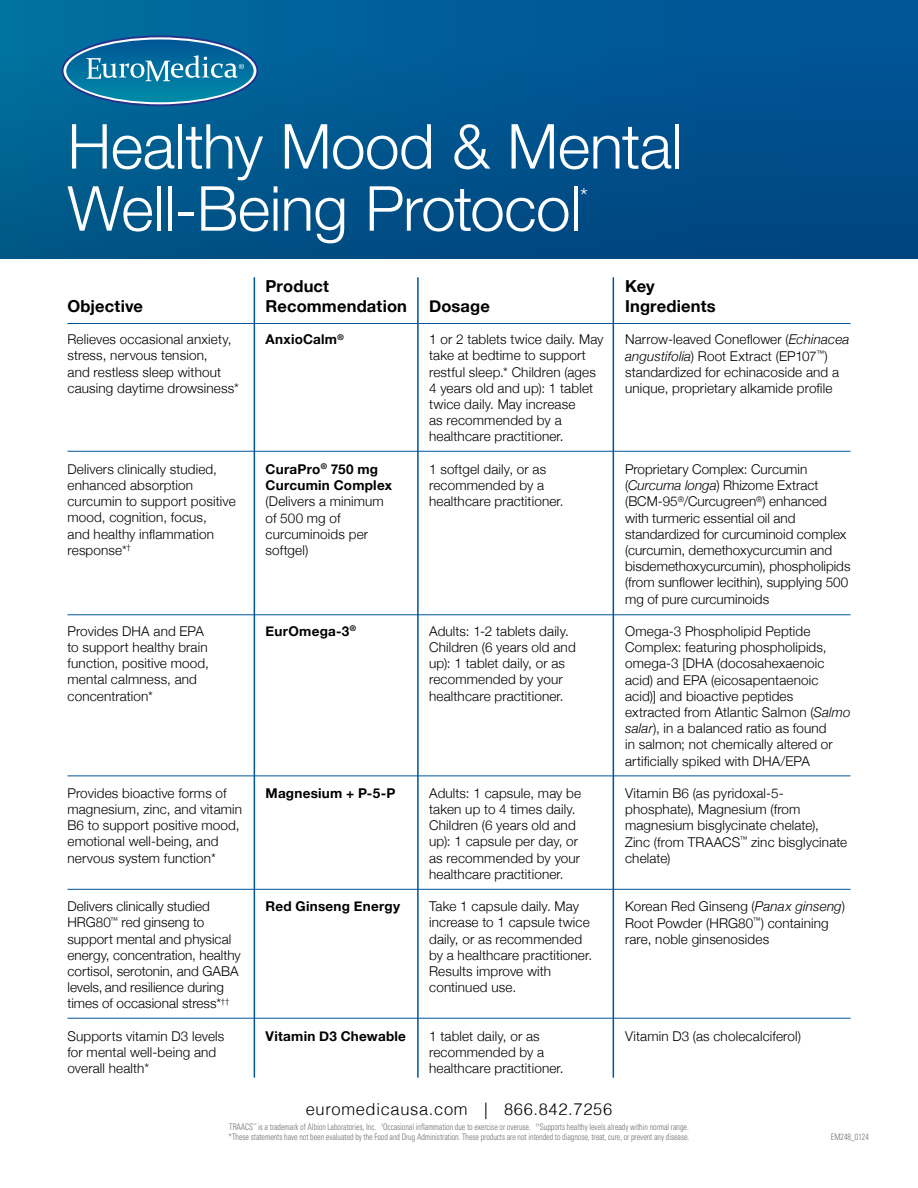
<style>
.page{position:relative;width:918px;height:1188px;background:#fff}
.page>*{position:absolute;margin:0;border:0;box-sizing:border-box;transform-origin:0 0}
.t1{font:300 62.1px/62.1px "Helvetica Neue";letter-spacing:-.01em;color:#fff}
.t2{font:300 22.2px "Helvetica Neue";color:#fff}
.t3{font:700 16.5px/19.8px "Helvetica Neue";letter-spacing:.01em;color:#000}
.t4{font:300 16.5px "Helvetica";letter-spacing:.04em;color:#000}
.t5{font:300 13.5px/16.2px "Helvetica Neue";letter-spacing:.01em;color:#000}
.t6{font:700 13.5px/16.2px "Helvetica Neue";letter-spacing:.02em;color:#000}
.t7{font:300 condensed 9px/10.5px "Univers LT Pro";letter-spacing:-.005em;color:#6d6e71;scale:.88 1}
.s1{font-style:italic}
</style>
<div class="page">
<div style="left:0;top:0;width:918px;height:259px;background:linear-gradient(to right,#026f9f,#005094)"></div>
<div style="left:0;top:51px;width:918px;height:208px;background:linear-gradient(to right,#005f8f,#004989)"></div>
<div style="left:62px;top:35px;width:196px;height:71px;border:2px solid #27318b;border-radius:50%"></div>
<svg style="left:66px;top:40px;width:188px;height:62px;background:#2280aa"></svg>
<hr style="left:254px;top:277px;width:1px;height:801px;background:#005596">
<hr style="left:68px;top:451px;width:782px;height:1px;background:#005596">
<hr style="left:68px;top:614px;width:782px;height:1px;background:#005596">
<hr style="left:68px;top:776px;width:782px;height:1px;background:#005596">
<hr style="left:68px;top:889px;width:782px;height:1px;background:#005596">
<hr style="left:68px;top:1018px;width:782px;height:1px;background:#005596">
<hr style="left:68px;top:323px;width:782px;height:1px;background:#005596">
<hr style="left:417px;top:277px;width:2px;height:801px;background:#005596">
<hr style="left:613px;top:277px;width:1px;height:801px;background:#005596">
<h1 class="t1" style="left:68px;top:111px;width:617px">Healthy Mood &amp; Mental<br>Well-Being Protocol</h1>
<h2 class="t2" style="left:580px;top:178px;width:9px">*</h2>
<p class="t3" style="left:68px;top:296px;width:77px">Objective</p>
<p class="t5" style="left:68px;top:330px;width:173px">Relieves occasional anxiety, stress, nervous tension,<br>and restless sleep without causing daytime drowsiness*</p>
<p class="t5" style="left:68px;top:460px;width:170px">Delivers clinically studied, enhanced absorption curcumin to support positive mood, cognition, focus,<br>and healthy inflammation response*<sup>†</sup></p>
<p class="t5" style="left:68px;top:622px;width:143px">Provides DHA and EPA to support healthy brain function, positive mood, mental calmness, and concentration*</p>
<p class="t5" style="left:68px;top:784px;width:176px">Provides bioactive forms of magnesium, zinc, and vitamin<br>B6 to support positive mood, emotional well-being, and nervous system function*</p>
<p class="t5" style="left:67px;top:897px;width:175px">Delivers clinically studied<br>HRG80<sup>™</sup> red ginseng to support mental and physical energy, concentration, healthy cortisol, serotonin, and GABA levels, and resilience during times of occasional stress*<sup>††</sup></p>
<p class="t5" style="left:68px;top:1027px;width:158px">Supports vitamin D3 levels for mental well-being and overall health*</p>
<p class="t3" style="left:266px;top:277px;width:143px">Product<br>Recommendation</p>
<p class="t6" style="left:266px;top:332px;width:80px">AnxioCalm<sup>®</sup></p>
<p class="t6" style="left:266px;top:461px;width:128px">CuraPro<sup>®</sup> 750 mg<br>Curcumin Complex</p>
<p class="t5" style="left:266px;top:492px;width:120px">(Delivers a minimum of 500 mg of curcuminoids per softgel)</p>
<p class="t3" style="left:429px;top:296px;width:62px">Dosage</p>
<p class="t5" style="left:429px;top:330px;width:176px">1 or 2 tablets twice daily. May take at bedtime to support restful sleep.* Children (ages<br>4 years old and up): 1 tablet twice daily. May increase<br>as recommended by a healthcare practitioner.</p>
<p class="t5" style="left:429px;top:460px;width:136px">1 softgel daily, or as recommended by a healthcare practitioner.</p>
<p class="t6" style="left:266px;top:623px;width:92px">EurOmega-3<sup>®</sup></p>
<p class="t5" style="left:429px;top:622px;width:148px">Adults: 1-2 tablets daily.<br>Children (6 years old and up): 1 tablet daily, or as recommended by your healthcare practitioner.</p>
<p class="t6" style="left:266px;top:785px;width:131px">Magnesium + P-5-P</p>
<p class="t6" style="left:266px;top:899px;width:136px">Red Ginseng Energy</p>
<p class="t6" style="left:266px;top:1028px;width:142px">Vitamin D3 Chewable</p>
<p class="t5" style="left:429px;top:784px;width:154px">Adults: 1 capsule, may be taken up to 4 times daily.<br>Children (6 years old and up): 1 capsule per day, or as recommended by your healthcare practitioner.</p>
<p class="t5" style="left:429px;top:897px;width:165px">Take 1 capsule daily. May increase to 1 capsule twice daily, or as recommended by a healthcare practitioner.<br>Results improve with continued use.</p>
<p class="t5" style="left:429px;top:1027px;width:136px">1 tablet daily, or as recommended by a healthcare practitioner.</p>
<p class="t4" style="left:306px;top:1095px;width:308px">euromedicausa.com | 866.842.7256</p>
<p class="t3" style="left:625px;top:277px;width:92px">Key<br>Ingredients</p>
<p class="t5" style="left:625px;top:330px;width:226px">Narrow-leaved Coneflower (<span class="s1">Echinacea angustifolia</span>) Root Extract (EP107<sup>™</sup>) standardized for echinacoside and a unique, proprietary alkamide profile</p>
<p class="t5" style="left:625px;top:460px;width:227px">Proprietary Complex: Curcumin (<span class="s1">Curcuma longa</span>) Rhizome Extract (BCM-95<sup>®</sup>/Curcugreen<sup>®</sup>) enhanced with turmeric essential oil and standardized for curcuminoid complex (curcumin, demethoxycurcumin and bisdemethoxycurcumin), phospholipids (from sunflower lecithin), supplying 500 mg of pure curcuminoids</p>
<p class="t5" style="left:625px;top:622px;width:227px">Omega-3 Phospholipid Peptide Complex: featuring phospholipids, omega-3 [DHA (docosahexaenoic acid) and EPA (eicosapentaenoic acid)] and bioactive peptides extracted from Atlantic Salmon (<span class="s1">Salmo salar</span>), in a balanced ratio as found<br>in salmon; not chemically altered or artificially spiked with DHA/EPA</p>
<p class="t5" style="left:625px;top:784px;width:224px">Vitamin B6 (as pyridoxal-5- phosphate), Magnesium (from magnesium bisglycinate chelate),<br>Zinc (from TRAACS<sup>™</sup> zinc bisglycinate chelate)</p>
<p class="t5" style="left:625px;top:897px;width:221px">Korean Red Ginseng (<span class="s1">Panax ginseng</span>)<br>Root Powder (HRG80<sup>™</sup>) containing rare, noble ginsenosides</p>
<p class="t5" style="left:625px;top:1027px;width:177px">Vitamin D3 (as cholecalciferol)</p>
<p class="t7" style="left:229px;top:1121px;width:525px">TRAACS<sup>™</sup> is a trademark of Albion Laboratories, Inc. <sup>†</sup>Occasional inflammation due to exercise or overuse. <sup>††</sup>Supports healthy levels already within normal range. *These statements have not been evaluated by the Food and Drug Administration. These products are not intended to diagnose, treat, cure, or prevent any disease.</p>
<p class="t7" style="left:831px;top:1131px;width:45px">EM248_0124</p>
</div>
